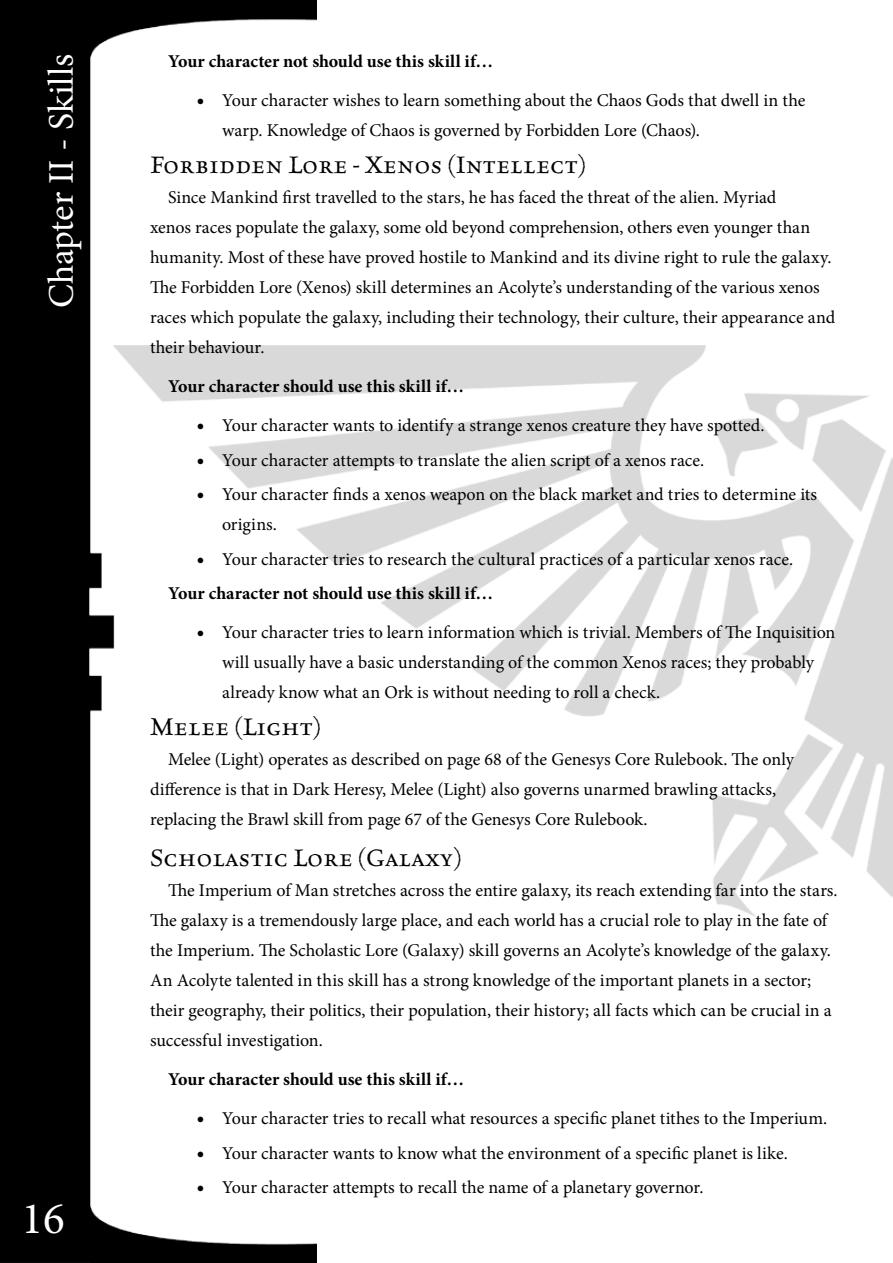
<style>
.page{position:relative;width:893px;height:1263px;background:#fff}
.page>*{position:absolute;margin:0;border:0;box-sizing:border-box;transform-origin:0 0}
.t1{font:45px "Minion Pro";color:#fff}
.t2{font:36px "Minion Pro";letter-spacing:-.005em;color:#fff}
.t3{font:27px "Celestia Antiqua Std";color:#000}
.t4{font:18px/30px "Minion Pro";letter-spacing:-.005em;color:#000}
.t5{font:700 18px "Minion Pro";color:#000}
.s1{font-size:21px}
.s2{font-weight:700}
</style>
<div class="page">
<img style="left:0;top:0;width:316px;height:1263px">
<img style="left:113px;top:345px;width:780px;height:572px">
<h2 class="t2" style="left:37px;top:308px;width:256px;rotate:-90deg">Chapter II - Skills</h2>
<p class="t5" style="left:168px;top:49px;width:327px">Your character not should use this skill if…</p>
<p class="t4" style="left:222px;top:85px;width:585px;text-indent:-26px"><span class="s1">•</span> Your character wishes to learn something about the Chaos Gods that dwell in the warp. Knowledge of Chaos is governed by Forbidden Lore (Chaos).</p>
<h3 class="t3" style="left:150px;top:151px;width:437px">Forbidden Lore - Xenos (Intellect)</h3>
<p class="t4" style="left:150px;top:182px;width:687px;text-indent:18px">Since Mankind first travelled to the stars, he has faced the threat of the alien. Myriad<br>xenos races populate the galaxy, some old beyond comprehension, others even younger than humanity. Most of these have proved hostile to Mankind and its divine right to rule the galaxy.<br>The Forbidden Lore (Xenos) skill determines an Acolyte’s understanding of the various xenos races which populate the galaxy, including their technology, their culture, their appearance and their behaviour.</p>
<p class="t5" style="left:168px;top:374px;width:298px">Your character should use this skill if…</p>
<p class="t4" style="left:196px;top:410px;width:570px"><span class="s1">•</span> Your character wants to identify a strange xenos creature they have spotted.</p>
<p class="t4" style="left:196px;top:445px;width:509px"><span class="s1">•</span> Your character attempts to translate the alien script of a xenos race.</p>
<p class="t4" style="left:222px;top:479px;width:597px;text-indent:-26px"><span class="s1">•</span> Your character finds a xenos weapon on the black market and tries to determine its origins.</p>
<p class="t4" style="left:168px;top:542px;width:627px;line-height:34.5px;text-indent:28px"><span class="s1">•</span> Your character tries to research the cultural practices of a particular xenos race.<br><span class="s2">Your character not should use this skill if…</span></p>
<p class="t4" style="left:222px;top:617px;width:615px;text-indent:-26px"><span class="s1">•</span> Your character tries to learn information which is trivial. Members of The Inquisition will usually have a basic understanding of the common Xenos races; they probably already know what an Ork is without needing to roll a check.</p>
<h3 class="t3" style="left:150px;top:713px;width:173px">Melee (Light)</h3>
<p class="t4" style="left:150px;top:744px;width:646px;text-indent:18px">Melee (Light) operates as described on page 68 of the Genesys Core Rulebook. The only difference is that in Dark Heresy, Melee (Light) also governs unarmed brawling attacks, replacing the Brawl skill from page 67 of the Genesys Core Rulebook.</p>
<h3 class="t3" style="left:150px;top:844px;width:313px">Scholastic Lore (Galaxy)</h3>
<p class="t4" style="left:150px;top:876px;width:689px;text-indent:18px">The Imperium of Man stretches across the entire galaxy, its reach extending far into the stars.<br>The galaxy is a tremendously large place, and each world has a crucial role to play in the fate of the Imperium. The Scholastic Lore (Galaxy) skill governs an Acolyte’s knowledge of the galaxy.<br>An Acolyte talented in this skill has a strong knowledge of the important planets in a sector; their geography, their politics, their population, their history; all facts which can be crucial in a successful investigation.</p>
<p class="t5" style="left:168px;top:1067px;width:298px">Your character should use this skill if…</p>
<p class="t4" style="left:196px;top:1104px;width:632px"><span class="s1">•</span> Your character tries to recall what resources a specific planet tithes to the Imperium.</p>
<p class="t4" style="left:196px;top:1138px;width:593px"><span class="s1">•</span> Your character wants to know what the environment of a specific planet is like.</p>
<p class="t4" style="left:196px;top:1173px;width:508px"><span class="s1">•</span> Your character attempts to recall the name of a planetary governor.</p>
<h1 class="t1" style="left:22px;top:1188px;width:45px">16</h1>
</div>
